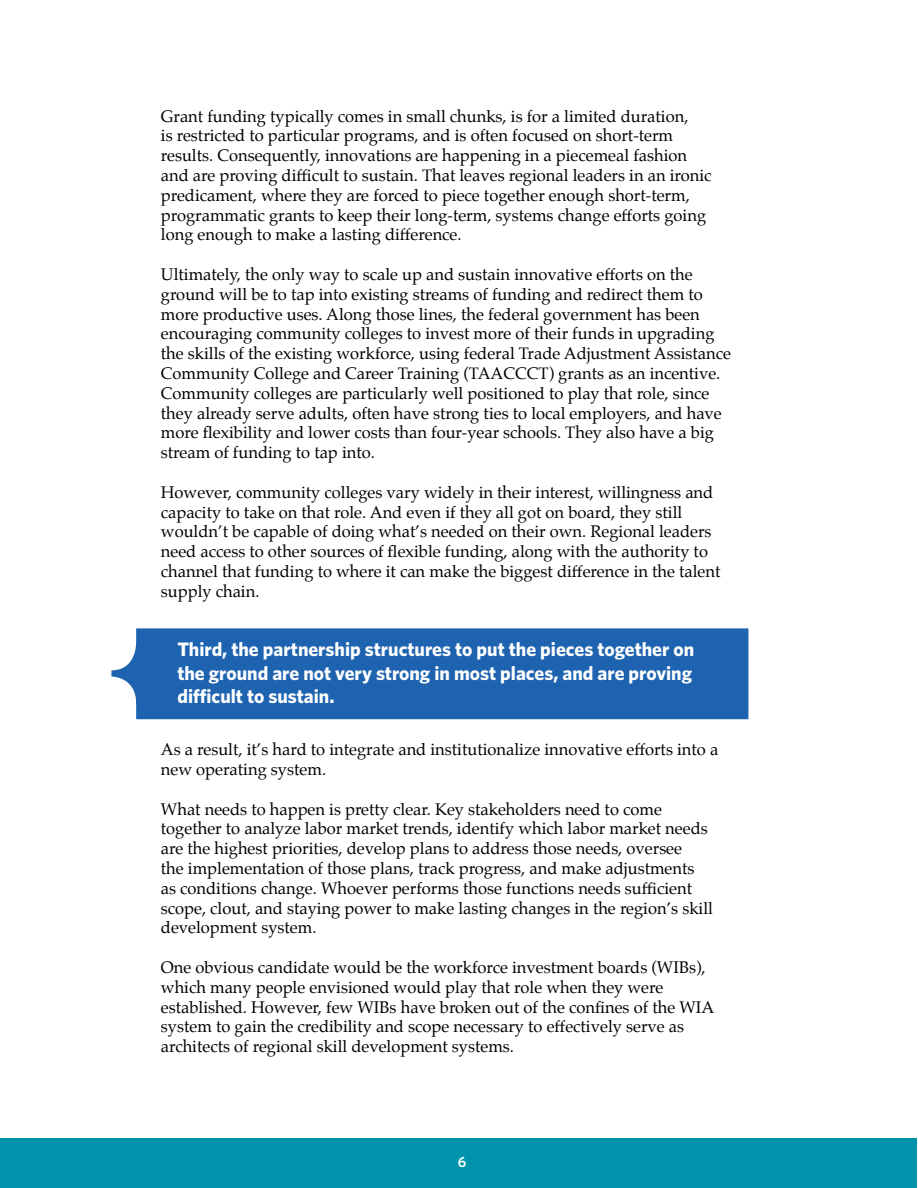
<style>
.page{position:relative;width:918px;height:1188px;background:#fff}
.page>*{position:absolute;margin:0;border:0;box-sizing:border-box;transform-origin:0 0}
.t1{font:700 19.5px/23.4px "Whitney";color:#fff;text-align:justify}
.t2{font:16.5px/19.8px "Palatino";color:#000}
.t3{font:600 15px "Whitney";color:#fff}
</style>
<div class="page">
<div style="left:1px;top:1138px;width:916px;height:50px;background:#0093ac"></div>
<div style="left:136px;top:628px;width:612px;height:91px;background:#1e63af;border:2px solid #1e63af"></div>
<svg style="left:111px;top:643px;width:28px;height:60px"></svg>
<p class="t2" style="left:161px;top:106px;width:552px">Grant funding typically comes in small chunks, is for a limited duration,<br>is restricted to particular programs, and is often focused on short-term results. Consequently, innovations are happening in a piecemeal fashion and are proving difficult to sustain. That leaves regional leaders in an ironic predicament, where they are forced to piece together enough short-term, programmatic grants to keep their long-term, systems change efforts going long enough to make a lasting difference.</p>
<p class="t2" style="left:161px;top:264px;width:572px">Ultimately, the only way to scale up and sustain innovative efforts on the ground will be to tap into existing streams of funding and redirect them to more productive uses. Along those lines, the federal government has been encouraging community colleges to invest more of their funds in upgrading the skills of the existing workforce, using federal Trade Adjustment Assistance Community College and Career Training (TAACCCT) grants as an incentive.<br>Community colleges are particularly well positioned to play that role, since they already serve adults, often have strong ties to local employers, and have more flexibility and lower costs than four-year schools. They also have a big stream of funding to tap into.</p>
<p class="t2" style="left:161px;top:482px;width:561px">However, community colleges vary widely in their interest, willingness and capacity to take on that role. And even if they all got on board, they still wouldn’t be capable of doing what’s needed on their own. Regional leaders need access to other sources of flexible funding, along with the authority to channel that funding to where it can make the biggest difference in the talent supply chain.</p>
<p class="t1" style="left:177px;top:637px;width:518px">Third, the partnership structures to put the pieces together on the ground are not very strong in most places, and are proving difficult to sustain.</p>
<p class="t2" style="left:161px;top:740px;width:559px">As a result, it’s hard to integrate and institutionalize innovative efforts into a new operating system.</p>
<p class="t2" style="left:161px;top:799px;width:554px">What needs to happen is pretty clear. Key stakeholders need to come together to analyze labor market trends, identify which labor market needs are the highest priorities, develop plans to address those needs, oversee<br>the implementation of those plans, track progress, and make adjustments as conditions change. Whoever performs those functions needs sufficient scope, clout, and staying power to make lasting changes in the region’s skill development system.</p>
<p class="t2" style="left:161px;top:957px;width:555px">One obvious candidate would be the workforce investment boards (WIBs), which many people envisioned would play that role when they were established. However, few WIBs have broken out of the confines of the WIA system to gain the credibility and scope necessary to effectively serve as architects of regional skill development systems.</p>
<p class="t3" style="left:458px;top:1151px;width:10px">6</p>
</div>
